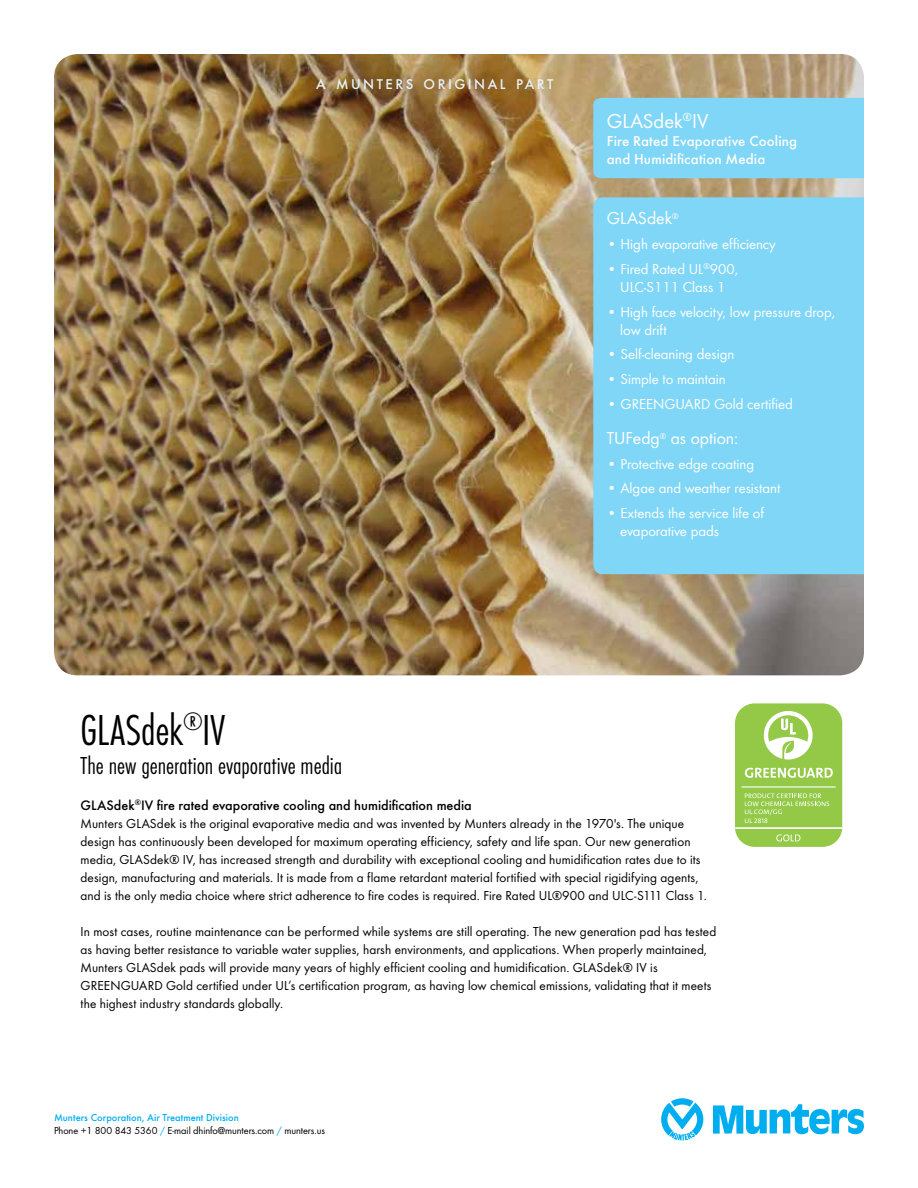
<style>
.page{position:relative;width:918px;height:1188px;background:#fff}
.page>*{position:absolute;margin:0;border:0;box-sizing:border-box;transform-origin:0 0}
.t1{font:300 45px "Futura Con";color:#000}
.t2{font:300 25.5px "Futura Con";letter-spacing:-.005em;color:#000}
.t3{font:21px "Futura Boo";color:#fff}
.t4{font:18px "Futura Boo";color:#fff}
.t5{font:15px/18px "Futura Boo";color:#fff}
.t6{font:500 15px/18px "Futura";letter-spacing:.01em;color:#fff}
.t7{font:500 14.7px "Futura";letter-spacing:.17em;color:#e6f5fd}
.t8{font:500 14.25px "Futura";color:#000}
.t9{font:13.5px/18px "Futura Boo";letter-spacing:.01em;color:#000}
.t10{font:10.5px "Futura Boo";letter-spacing:-.005em;color:#000}
.t11{font:500 10.5px "Futura";color:#00aeef}
.s1{color:#00aeef}
</style>
<div class="page">
<img style="left:54px;top:54px;width:810px;height:621px">
<svg style="left:713px;top:1104px;width:151px;height:31px"></svg>
<svg style="left:661px;top:1098px;width:42px;height:42px"></svg>
<div style="left:593px;top:98px;width:271px;height:80px;background:#80d6f7"></div>
<div style="left:593px;top:197px;width:271px;height:377px;background:#80d6f7"></div>
<div style="left:735px;top:703px;width:107px;height:144px;background:#94c947;border-radius:20px"></div>
<hr style="left:735px;top:827px;width:107px;height:2px;background:#fff">
<svg style="left:776px;top:834px;width:24px;height:7px"></svg>
<svg style="left:764px;top:711px;width:49px;height:49px"></svg>
<svg style="left:745px;top:794px;width:84px;height:29px"></svg>
<hr style="left:742px;top:786px;width:94px;height:2px;background:#fff">
<svg style="left:745px;top:768px;width:88px;height:10px"></svg>
<p class="t7" style="left:316px;top:75px;width:239px">A MUNTERS ORIGINAL PART</p>
<h3 class="t3" style="left:607px;top:108px;width:103px">GLASdek<sup>®</sup>IV</h3>
<p class="t6" style="left:607px;top:132px;width:192px">Fire Rated Evaporative Cooling and Humidification Media</p>
<h3 class="t4" style="left:607px;top:208px;width:73px">GLASdek<sup>®</sup></h3>
<p class="t5" style="left:607px;top:235px;width:171px">• High evaporative efficiency</p>
<p class="t5" style="left:607px;top:260px;width:133px;text-align:center">• Fired Rated UL<sup>®</sup>900,<br>ULC-S111 Class 1</p>
<p class="t5" style="left:620px;top:303px;width:217px;text-indent:-14px">• High face velocity, low pressure drop, low drift</p>
<p class="t5" style="left:607px;top:345px;width:129px">• Self-cleaning design</p>
<p class="t5" style="left:607px;top:370px;width:120px">• Simple to maintain</p>
<p class="t5" style="left:607px;top:395px;width:188px">• GREENGUARD Gold certified</p>
<h3 class="t4" style="left:607px;top:427px;width:133px">TUFedg<sup>®</sup> as option:</h3>
<p class="t5" style="left:607px;top:455px;width:149px">• Protective edge coating</p>
<p class="t5" style="left:607px;top:479px;width:175px">• Algae and weather resistant</p>
<p class="t5" style="left:620px;top:504px;width:145px;text-indent:-14px">• Extends the service life of evaporative pads</p>
<h1 class="t1" style="left:81px;top:704px;width:146px">GLASdek<sup>®</sup>IV</h1>
<h2 class="t2" style="left:81px;top:751px;width:263px">The new generation evaporative media</h2>
<p class="t8" style="left:81px;top:797px;width:393px">GLASdek<sup>®</sup>IV fire rated evaporative cooling and humidification media</p>
<p class="t9" style="left:81px;top:814px;width:628px">Munters GLASdek is the original evaporative media and was invented by Munters already in the 1970's. The unique design has continuously been developed for maximum operating efficiency, safety and life span. Our new generation media, GLASdek® IV, has increased strength and durability with exceptional cooling and humidification rates due to its design, manufacturing and materials. It is made from a flame retardant material fortified with special rigidifying agents, and is the only media choice where strict adherence to fire codes is required. Fire Rated UL®900 and ULC-S111 Class 1.</p>
<p class="t9" style="left:81px;top:922px;width:637px">In most cases, routine maintenance can be performed while systems are still operating. The new generation pad has tested as having better resistance to variable water supplies, harsh environments, and applications. When properly maintained, Munters GLASdek pads will provide many years of highly efficient cooling and humidification. GLASdek® IV is GREENGUARD Gold certified under UL’s certification program, as having low chemical emissions, validating that it meets the highest industry standards globally.</p>
<p class="t11" style="left:54px;top:1112px;width:186px">Munters Corporation, Air Treatment Division</p>
<p class="t10" style="left:54px;top:1124px;width:273px">Phone +1 800 843 5360 <span class="s1">/</span> E-mail dhinfo@munters.com <span class="s1">/</span> munters.us</p>
</div>
